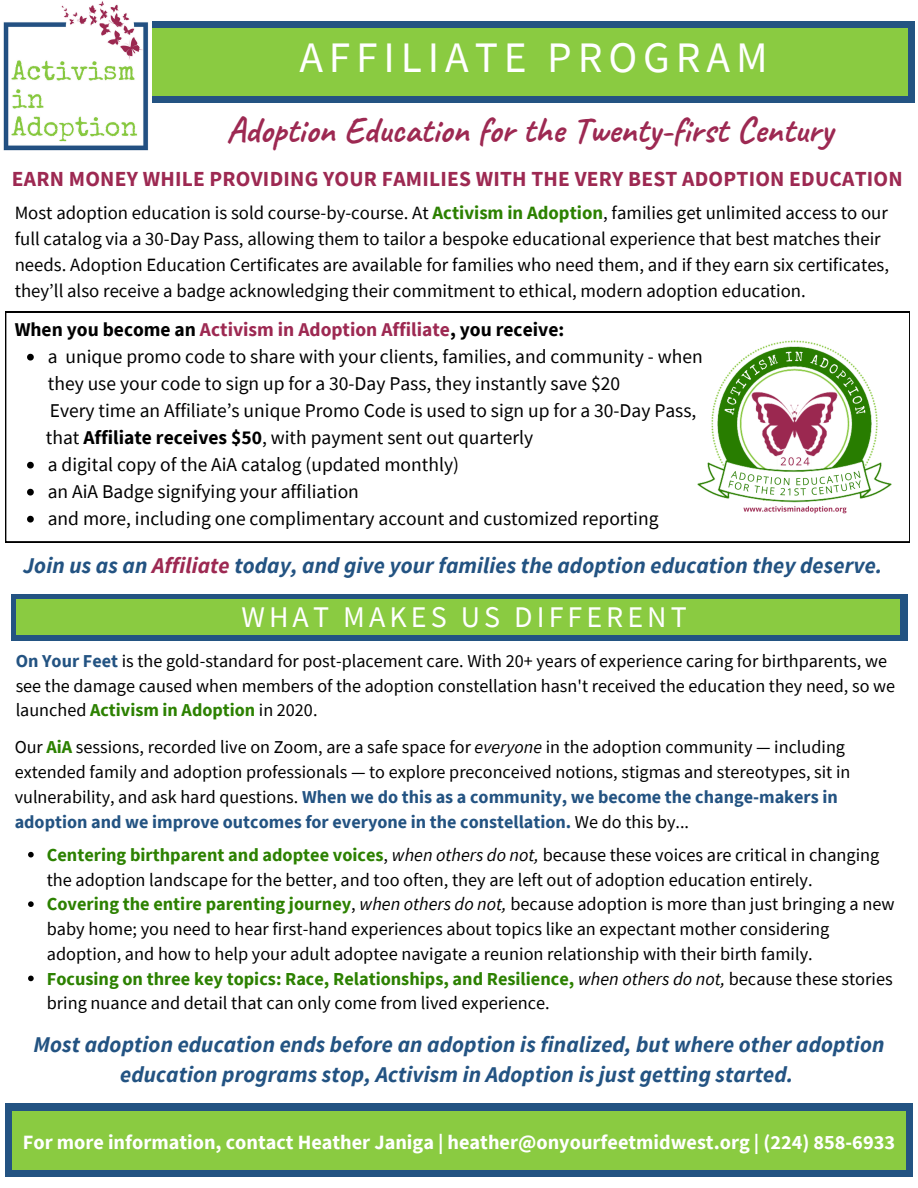
<style>
.page{position:relative;width:918px;height:1188px;background:#fff}
.page>*{position:absolute;margin:0;border:0;box-sizing:border-box;transform-origin:0 0}
.t1{font:43.5px "Source Sans Pro";letter-spacing:.135em;color:#fff}
.t2{font:700 36px "Caveat";color:#9d2952}
.t3{font:30px "Source Sans Pro";letter-spacing:.135em;color:#fff}
.t4{font:italic 700 22.5px/30.3px "Source Sans Pro";letter-spacing:.005em;color:#235382;text-align:center}
.t5{font:700 21.45px "Source Sans Pro";letter-spacing:.01em;color:#9d2952}
.t6{font:700 20.25px "Source Sans Pro";color:#fff}
.t7{font:19.5px/27px "Source Sans Pro";color:#000}
.t8{font:700 19.5px "Source Sans Pro";color:#000}
.t9{font:18.75px/25.8px "Source Sans Pro";color:#000}
.t10{font:18.3px/24.8px "Source Sans Pro";color:#000}
.t11{font:18.15px/24.8px "Source Sans Pro";color:#000}
.s1{font-weight:700;color:#2c8100}
.s2{color:#9d2952}
.s3{font-weight:700}
.s4{font-weight:700;color:#235382}
.s5{font-style:italic}
</style>
<div class="page">
<div style="left:7px;top:21px;width:908px;height:82px;background:#235382"></div>
<div style="left:39px;top:28px;width:869px;height:67px;background:#8acb41"></div>
<img style="left:3px;top:1px;width:149px;height:150px">
<div style="left:5px;top:1104px;width:908px;height:73px;background:#235382"></div>
<div style="left:12px;top:1112px;width:894px;height:58px;background:#8acb41"></div>
<svg style="left:5px;top:312px;width:905px;height:230px"></svg>
<img style="left:693px;top:329px;width:204px;height:204px">
<div style="left:11px;top:594px;width:897px;height:46px;background:#235382"></div>
<div style="left:16px;top:599px;width:884px;height:36px;background:#8acb41"></div>
<svg style="left:27px;top:354px;width:7px;height:7px"></svg>
<svg style="left:27px;top:462px;width:7px;height:7px"></svg>
<svg style="left:27px;top:489px;width:7px;height:7px"></svg>
<svg style="left:27px;top:516px;width:7px;height:7px"></svg>
<svg style="left:28px;top:852px;width:6px;height:5px"></svg>
<svg style="left:28px;top:901px;width:6px;height:6px"></svg>
<svg style="left:28px;top:976px;width:6px;height:5px"></svg>
<p class="t1" style="left:299px;top:29px;width:470px">AFFILIATE PROGRAM</p>
<h1 class="t2" style="left:227px;top:107px;width:608px">Adoption Education for the Twenty-first Century</h1>
<p class="t5" style="left:12px;top:165px;width:892px">EARN MONEY WHILE PROVIDING YOUR FAMILIES WITH THE VERY BEST ADOPTION EDUCATION</p>
<h6 class="t9" style="left:15px;top:200px;width:876px">Most adoption education is sold course-by-course. At <span class="s1">Activism in Adoption</span>, families get unlimited access to our full catalog via a 30-Day Pass, allowing them to tailor a bespoke educational experience that best matches their needs. Adoption Education Certificates are available for families who need them, and if they earn six certificates, they’ll also receive a badge acknowledging their commitment to ethical, modern adoption education.</h6>
<p class="t8" style="left:15px;top:317px;width:551px">When you become an <span class="s2">Activism in Adoption Affiliate</span>, you receive:</p>
<p class="t7" style="left:48px;top:342px;width:656px">a unique promo code to share with your clients, families, and community - when they use your code to sign up for a 30-Day Pass, they instantly save $20</p>
<p class="t7" style="left:50px;top:396px;width:648px">Every time an Affiliate’s unique Promo Code is used to sign up for a 30-Day Pass,</p>
<p class="t7" style="left:46px;top:423px;width:489px">that <span class="s3">Affiliate receives $50</span>, with payment sent out quarterly</p>
<p class="t7" style="left:48px;top:450px;width:413px">a digital copy of the AiA catalog (updated monthly)</p>
<h5 class="t7" style="left:48px;top:477px;width:313px">an AiA Badge signifying your affiliation</h5>
<h3 class="t7" style="left:48px;top:504px;width:612px">and more, including one complimentary account and customized reporting</h3>
<h5 class="t4" style="left:23px;top:549px;width:861px">Join us as an <span class="s2">Affiliate</span> today, and give your families the adoption education they deserve.</h5>
<p class="t3" style="left:241px;top:597px;width:447px">WHAT MAKES US DIFFERENT</p>
<p class="t11" style="left:16px;top:648px;width:881px"><span class="s4">On Your Feet</span> is the gold-standard for post-placement care. With 20+ years of experience caring for birthparents, we see the damage caused when members of the adoption constellation hasn't received the education they need, so we launched <span class="s1">Activism in Adoption</span> in 2020.</p>
<p class="t11" style="left:15px;top:734px;width:837px">Our <span class="s1">AiA</span> sessions, recorded live on Zoom, are a safe space for <span class="s5">everyone</span> in the adoption community — including extended family and adoption professionals — to explore preconceived notions, stigmas and stereotypes, sit in vulnerability, and ask hard questions. <span class="s4">When we do this as a community, we become the change-makers in adoption and we improve outcomes for everyone in the constellation.</span> We do this by...</p>
<p class="t10" style="left:47px;top:842px;width:834px"><span class="s1">Centering birthparent and adoptee voices</span>, <span class="s5">when others do not,</span> because these voices are critical in changing the adoption landscape for the better, and too often, they are left out of adoption education entirely.</p>
<p class="t10" style="left:47px;top:891px;width:849px"><span class="s1">Covering the entire parenting journey</span>, <span class="s5">when others do not,</span> because adoption is more than just bringing a new baby home; you need to hear first-hand experiences about topics like an expectant mother considering adoption, and how to help your adult adoptee navigate a reunion relationship with their birth family.</p>
<h5 class="t10" style="left:47px;top:966px;width:847px"><span class="s1">Focusing on three key topics: Race, Relationships, and Resilience,</span> <span class="s5">when others do not,</span> because these stories bring nuance and detail that can only come from lived experience.</h5>
<p class="t4" style="left:33px;top:1029px;width:853px">Most adoption education ends before an adoption is finalized, but where other adoption education programs stop, Activism in Adoption is just getting started.</p>
<p class="t6" style="left:23px;top:1129px;width:874px">For more information, contact Heather Janiga | heather@onyourfeetmidwest.org | (224) 858-6933</p>
</div>
